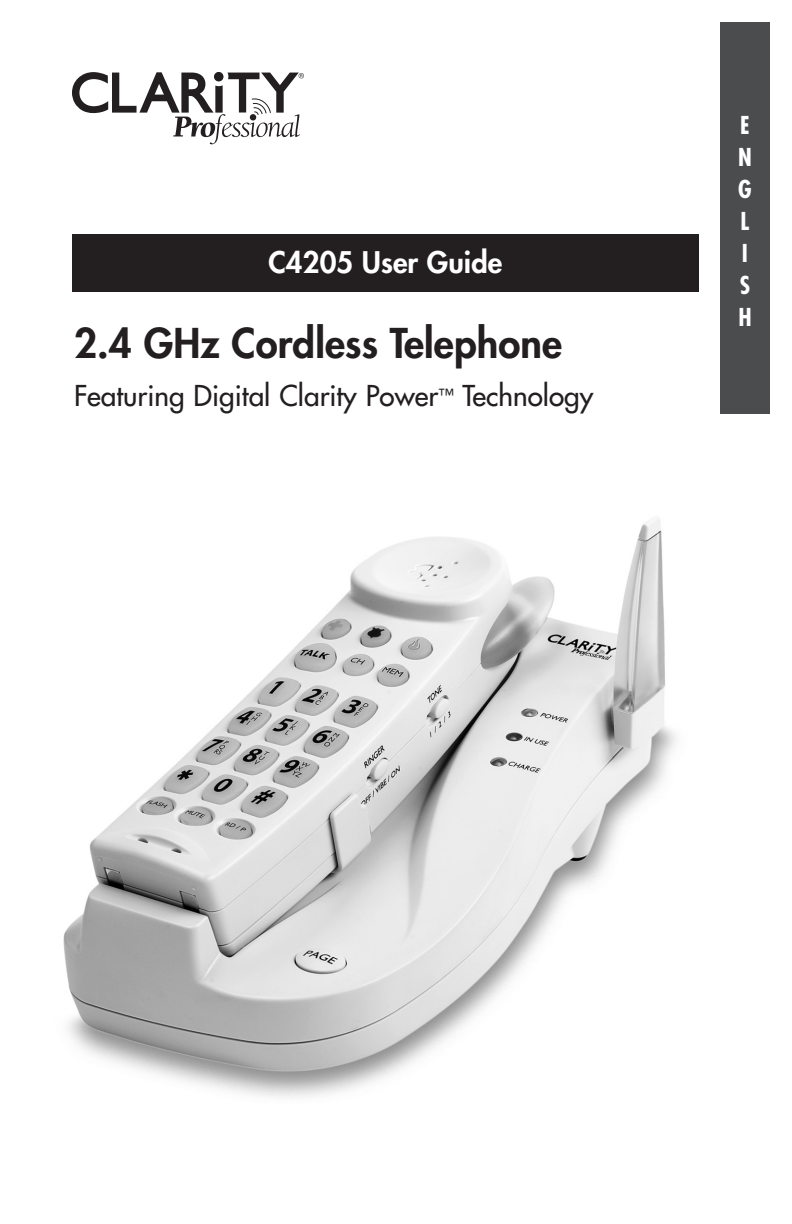
<style>
.page{position:relative;width:792px;height:1224px;background:#fff}
.page>*{position:absolute;margin:0;border:0;box-sizing:border-box;transform-origin:0 0}
.t1{font:800 40px "Futura";letter-spacing:.005em;color:#231f20}
.t2{font:800 29px "Futura";letter-spacing:.005em;color:#fff}
.t3{font:28px "Futura";color:#231f20}
.t4{font:700 condensed 24px/32px "Futura";color:#fff}
</style>
<div class="page">
<div style="left:720px;top:22px;width:49px;height:392px;background:#4b4c4d"></div>
<img style="left:63px;top:518px;width:614px;height:580px">
<svg style="left:72px;top:72px;width:232px;height:72px"></svg>
<div style="left:214px;top:72px;width:9px;height:9px;background:#231f20;border-radius:50%"></div>
<div style="left:72px;top:234px;width:627px;height:58px;background:#231f20"></div>
<p class="t2" style="left:268px;top:243px;width:235px">C4205 User Guide</p>
<h1 class="t1" style="left:74px;top:316px;width:490px">2.4 GHz Cordless Telephone</h1>
<p class="t3" style="left:74px;top:377px;width:521px">Featuring Digital Clarity Power<sup>™</sup> Technology</p>
<p class="t4" style="left:738px;top:109px;width:15px">E<br>N<br>G<br>L<br>I<br>S<br>H</p>
</div>
